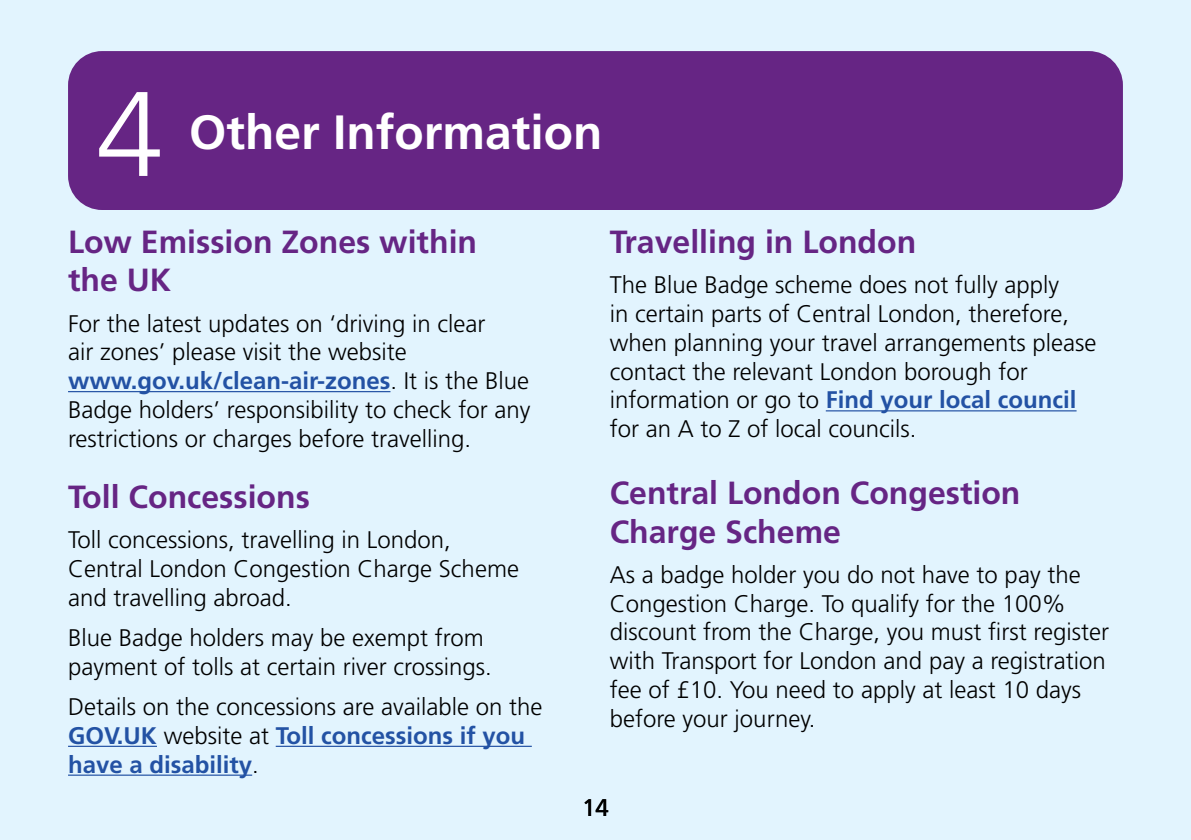
<style>
.page{position:relative;width:1191px;height:840px;background:#fff}
.page>*{position:absolute;margin:0;border:0;box-sizing:border-box;transform-origin:0 0}
.Large_Numbers{font:300 120px "Frutiger LT Std";color:#fff}
.H1_Heading_White{font:700 48px "Frutiger LT Std";color:#fff}
.H2_Sub_Heading{font:700 32px/38.4px "Frutiger LT Std";color:#662584}
.Body_Text_2mm{font:300 24px/28.8px "Frutiger LT Std";color:#000}
.Body_Text_Black_3mm{font:300 24px/28.8px "Frutiger LT Std";color:#000}
.t1{font:24px "Frutiger LT Std";color:#000}
.s1{font-weight:700;color:#2352a4}
</style>
<div class="page">
<div style="left:0;top:0;width:1191px;height:839px;background:#e2f4fe"></div>
<hr style="left:68px;top:391px;width:322px;height:1px;background:#2352a4">
<hr style="left:68px;top:745px;width:89px;height:1px;background:#2352a4">
<hr style="left:276px;top:745px;width:256px;height:1px;background:#2352a4">
<hr style="left:68px;top:774px;width:184px;height:1px;background:#2352a4">
<hr style="left:825px;top:410px;width:251px;height:1px;background:#2352a4">
<div style="left:68px;top:51px;width:1055px;height:159px;background:#662584;border-radius:34px"></div>
<p class="Large_Numbers" style="left:96px;top:66px;width:68px">4</p>
<h1 class="H1_Heading_White" style="left:189px;top:104px;width:415px">Other Information</h1>
<p class="H2_Sub_Heading" style="left:68px;top:223px;width:410px">Low Emission Zones within the UK</p>
<p class="Body_Text_2mm" style="left:68px;top:309px;width:464px">For the latest updates on ‘driving in clear<br>air zones’ please visit the website <span class="s1">www.gov.uk/clean-air-zones</span>. It is the Blue Badge holders’ responsibility to check for any restrictions or charges before travelling.</p>
<p class="H2_Sub_Heading" style="left:68px;top:477px;width:243px">Toll Concessions</p>
<p class="Body_Text_2mm" style="left:68px;top:525px;width:452px">Toll concessions, travelling in London,<br>Central London Congestion Charge Scheme and travelling abroad.</p>
<p class="Body_Text_2mm" style="left:68px;top:623px;width:425px">Blue Badge holders may be exempt from payment of tolls at certain river crossings.</p>
<p class="Body_Text_2mm" style="left:68px;top:692px;width:476px">Details on the concessions are available on the<br><span class="s1">GOV.UK</span> website at <span class="s1">Toll concessions if you have a disability</span>.</p>
<p class="H2_Sub_Heading" style="left:609px;top:223px;width:308px">Travelling in London</p>
<p class="Body_Text_Black_3mm" style="left:609px;top:270px;width:488px">The Blue Badge scheme does not fully apply<br>in certain parts of Central London, therefore, when planning your travel arrangements please contact the relevant London borough for information or go to <span class="s1">Find your local council </span>for an A to Z of local councils.</p>
<p class="H2_Sub_Heading" style="left:609px;top:473px;width:412px">Central London Congestion<br>Charge Scheme</p>
<p class="Body_Text_2mm" style="left:609px;top:560px;width:501px">As a badge holder you do not have to pay the Congestion Charge. To qualify for the 100% discount from the Charge, you must first register with Transport for London and pay a registration fee of £10. You need to apply at least 10 days before your journey.</p>
<p class="t1" style="left:582px;top:790px;width:28px">1414</p>
</div>
